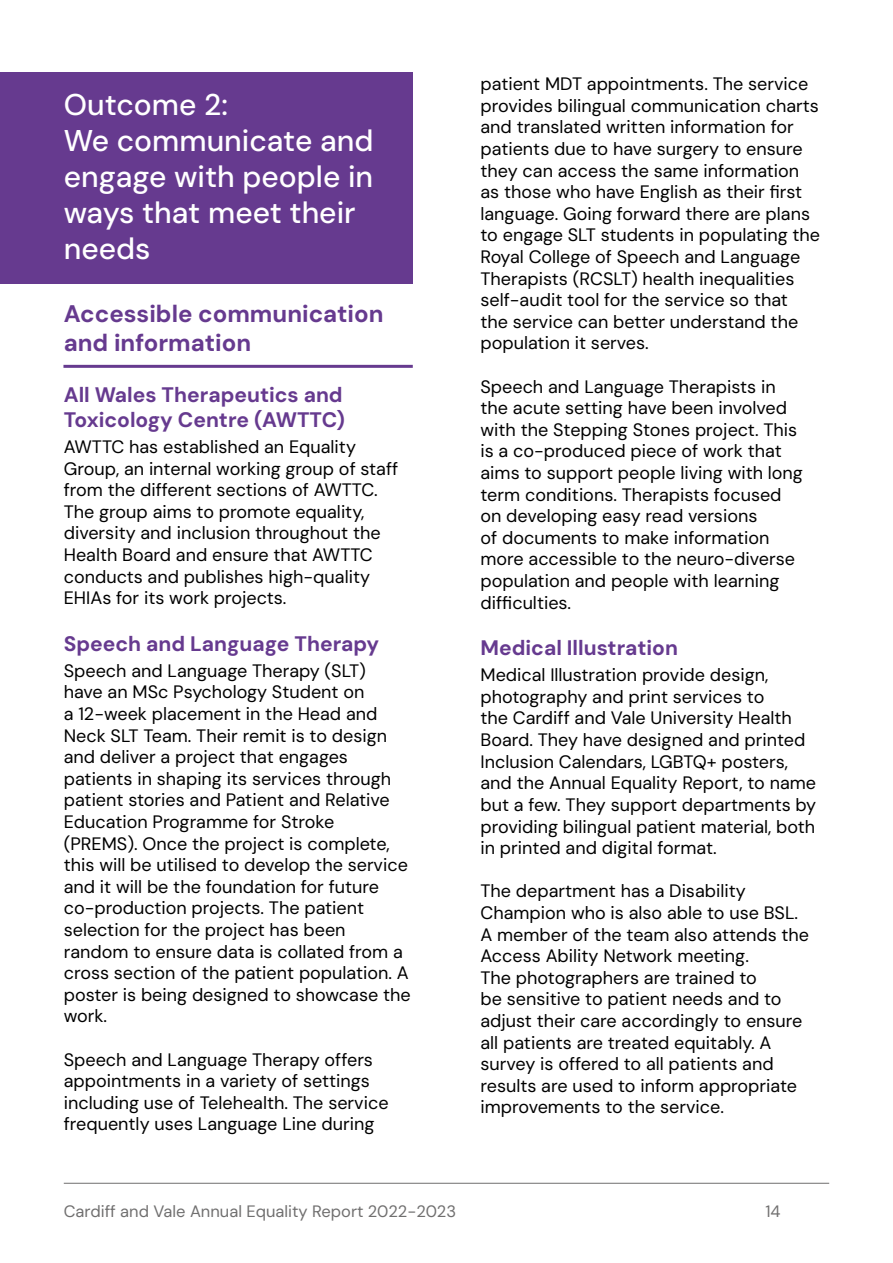
<style>
.page{position:relative;width:893px;height:1263px;background:#fff}
.page>*{position:absolute;margin:0;border:0;box-sizing:border-box;transform-origin:0 0}
.t1{font:500 30px/36px "DM Sans";color:#fff}
.t2{font:700 24px/28.8px "DM Sans";color:#663a8f}
.t3{font:700 21px/25.2px "DM Sans";color:#663a8f}
.t4{font:18px/21.6px "DM Sans";color:#000}
.t5{font:16.5px "DM Sans";color:#706f6f}
</style>
<div class="page">
<hr style="left:64px;top:1183px;width:765px;height:1px;background:#706f6f">
<div style="left:0;top:72px;width:412px;height:211px;background:#663a8f"></div>
<hr style="left:63px;top:365px;width:350px;height:3px;background:#663a8f">
<h1 class="t1" style="left:64px;top:86px;width:311px">Outcome 2:<br>We communicate and engage with people in ways that meet their needs</h1>
<h2 class="t2" style="left:64px;top:299px;width:321px">Accessible communication and information</h2>
<p class="t3" style="left:64px;top:382px;width:283px">All Wales Therapeutics and<br>Toxicology Centre (AWTTC)</p>
<p class="t4" style="left:64px;top:436px;width:336px">AWTTC has established an Equality Group, an internal working group of staff from the different sections of AWTTC.<br>The group aims to promote equality, diversity and inclusion throughout the Health Board and ensure that AWTTC conducts and publishes high-quality EHIAs for its work projects.</p>
<p class="t3" style="left:64px;top:631px;width:317px">Speech and Language Therapy</p>
<p class="t4" style="left:64px;top:660px;width:348px">Speech and Language Therapy (SLT)<br>have an MSc Psychology Student on<br>a 12-week placement in the Head and Neck SLT Team. Their remit is to design and deliver a project that engages patients in shaping its services through patient stories and Patient and Relative Education Programme for Stroke (PREMS). Once the project is complete, this will be utilised to develop the service and it will be the foundation for future co-production projects. The patient selection for the project has been random to ensure data is collated from a cross section of the patient population. A poster is being designed to showcase the work.</p>
<p class="t4" style="left:64px;top:1048px;width:326px">Speech and Language Therapy offers appointments in a variety of settings including use of Telehealth. The service frequently uses Language Line during</p>
<p class="t4" style="left:480px;top:73px;width:341px">patient MDT appointments. The service provides bilingual communication charts and translated written information for patients due to have surgery to ensure they can access the same information as those who have English as their first language. Going forward there are plans to engage SLT students in populating the Royal College of Speech and Language Therapists (RCSLT) health inequalities self-audit tool for the service so that<br>the service can better understand the population it serves.</p>
<p class="t4" style="left:480px;top:375px;width:324px">Speech and Language Therapists in the acute setting have been involved with the Stepping Stones project. This is a co-produced piece of work that aims to support people living with long term conditions. Therapists focused on developing easy read versions<br>of documents to make information more accessible to the neuro-diverse population and people with learning difficulties.</p>
<p class="t3" style="left:480px;top:635px;width:199px">Medical Illustration</p>
<p class="t4" style="left:480px;top:664px;width:337px">Medical Illustration provide design, photography and print services to<br>the Cardiff and Vale University Health Board. They have designed and printed Inclusion Calendars, LGBTQ+ posters, and the Annual Equality Report, to name but a few. They support departments by providing bilingual patient material, both in printed and digital format.</p>
<p class="t4" style="left:480px;top:880px;width:330px">The department has a Disability Champion who is also able to use BSL.<br>A member of the team also attends the Access Ability Network meeting.<br>The photographers are trained to<br>be sensitive to patient needs and to adjust their care accordingly to ensure all patients are treated equitably. A survey is offered to all patients and results are used to inform appropriate improvements to the service.</p>
<p class="t5" style="left:64px;top:1201px;width:394px">Cardiff and Vale Annual Equality Report 2022-2023</p>
<p class="t5" style="left:765px;top:1201px;width:17px">14</p>
</div>
